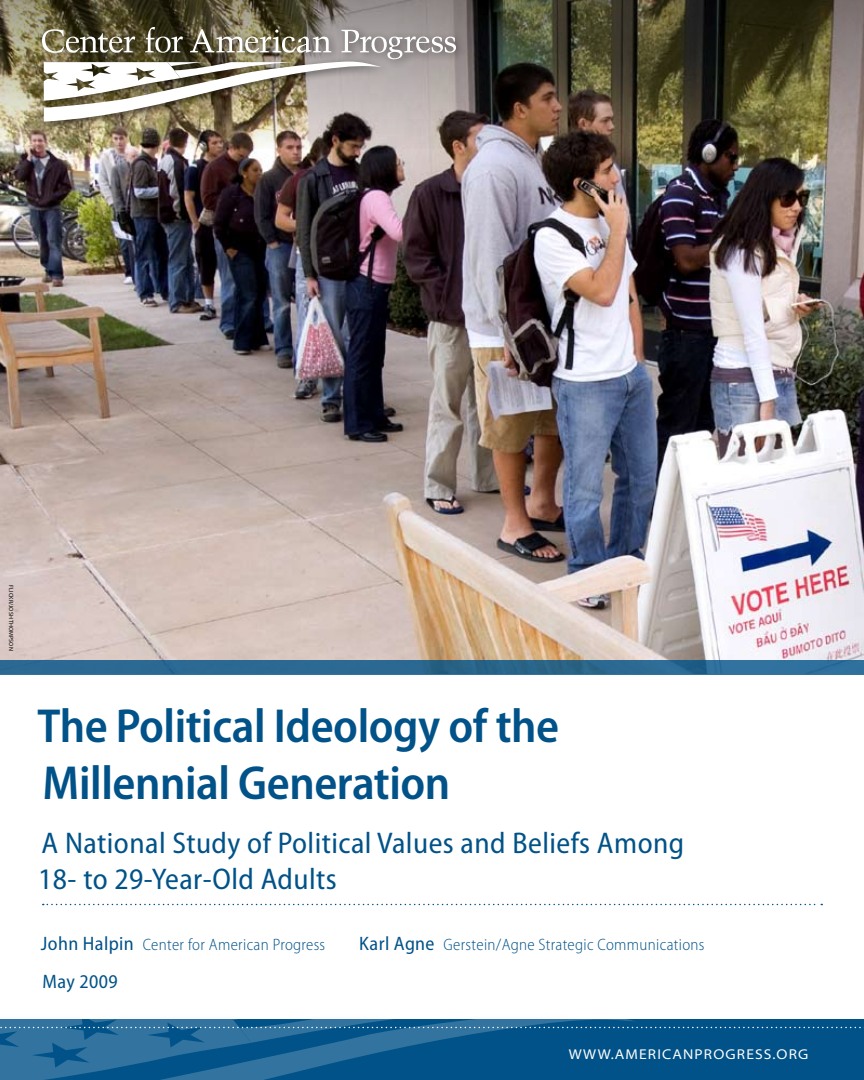
<style>
.page{position:relative;width:864px;height:1080px;background:#fff}
.page>*{position:absolute;margin:0;border:0;box-sizing:border-box;transform-origin:0 0}
.t1{font:600 semi-condensed 48px/57px "Myriad Pro";letter-spacing:-.01em;color:#005288}
.t2{font:semi-condensed 30px/36px "Myriad Pro";letter-spacing:.015em;color:#005288}
.t3{font:semi-condensed 19.5px "Myriad Pro";letter-spacing:.02em;color:#005288}
.t4{font:300 semi-condensed 16.5px "Myriad Pro";letter-spacing:.02em;color:#005288}
.t5{font:semi-expanded 14.25px "Myriad Pro";letter-spacing:.08em;color:#fff}
.t6{font:6px "Myriad Pro";letter-spacing:.02em;color:#000}
.s1{font-weight:400;font-size:19.5px}
</style>
<div class="page">
<svg style="left:0;top:1019px;width:864px;height:61px;background:#115d90"></svg>
<img style="left:0;top:148px;width:864px;height:512px">
<svg style="left:0;top:660px;width:864px;height:15px;background:#2b6992"></svg>
<img style="left:0;top:0;width:864px;height:148px">
<div style="left:36px;top:21px;width:429px;height:110px;background:#000;opacity:.5"></div>
<svg style="left:42px;top:27px;width:414px;height:95px"></svg>
<svg style="left:43px;top:904px;width:779px;height:1px"></svg>
<p class="t6" style="left:15px;top:585px;width:67px;rotate:90deg">FLICKR/JOSH THOMPSON</p>
<h1 class="t1" style="left:38px;top:698px;width:523px">The Political Ideology of the<br>Millennial Generation</h1>
<h2 class="t2" style="left:38px;top:825px;width:647px">A National Study of Political Values and Beliefs Among<br>18- to 29-Year-Old Adults</h2>
<p class="t4" style="left:41px;top:936px;width:286px"><span class="s1">John Halpin</span> Center for American Progress</p>
<p class="t4" style="left:359px;top:936px;width:347px"><span class="s1">Karl Agne</span> Gerstein/Agne Strategic Communications</p>
<p class="t3" style="left:43px;top:971px;width:77px">May 2009</p>
<p class="t5" style="left:569px;top:1047px;width:241px">WWW.AMERICANPROGRESS.ORG</p>
</div>
